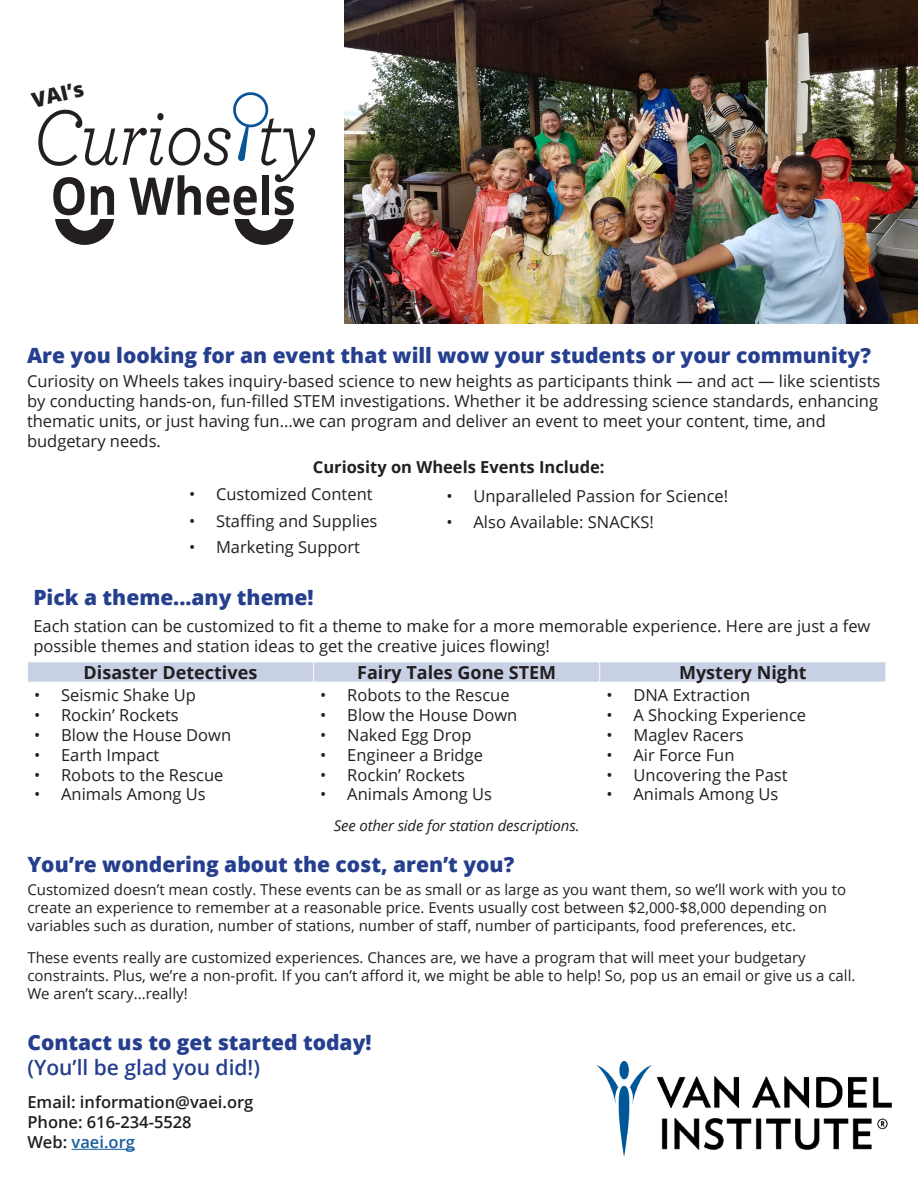
<style>
.page{position:relative;width:918px;height:1188px;background:#fff}
.page>*{position:absolute;margin:0;border:0;box-sizing:border-box;transform-origin:0 0}
.t1{font:800 21px/25.2px "Open Sans";color:#253f8e}
.t2{font:800 20.7px "Open Sans";color:#231f20}
.t3{font:700 18px "Open Sans";color:#231f20}
.t4{font:16.5px/19.8px "Open Sans";color:#231f20}
.t5{font:600 16.5px "Open Sans";color:#231f20}
.t6{font:700 16.5px "Open Sans";color:#231f20}
.t7{font:600 16.5px "Open Sans";color:#175d9e}
.t8{font:15px/18px "Open Sans";color:#231f20}
.t9{font:italic 15px "Open Sans";letter-spacing:-.01em;color:#231f20}
.s1{font-weight:600}
.s2{color:#231f20}
</style>
<div class="page">
<svg style="left:28px;top:662px;width:858px;height:20px;background:#cad1e6"></svg>
<hr style="left:72px;top:1149px;width:63px;height:1px;background:#175d9e">
<img style="left:597px;top:1062px;width:294px;height:95px">
<svg style="left:38px;top:92px;width:277px;height:153px"></svg>
<img style="left:344px;top:0;width:574px;height:324px">
<p class="t2" style="left:29px;top:85px;width:54px;rotate:-13deg">VAI’s</p>
<p class="t1" style="left:27px;top:341px;width:845px">Are you looking for an event that will wow your students or your community?</p>
<p class="t4" style="left:27px;top:371px;width:855px">Curiosity on Wheels takes inquiry-based science to new heights as participants think — and act — like scientists by conducting hands-on, fun-filled STEM investigations. Whether it be addressing science standards, enhancing thematic units, or just having fun...we can program and deliver an event to meet your content, time, and budgetary needs.</p>
<p class="t6" style="left:313px;top:456px;width:293px">Curiosity on Wheels Events Include:</p>
<p class="t4" style="left:189px;top:484px;width:185px">• Customized Content</p>
<p class="t4" style="left:189px;top:510px;width:190px">• Staffing and Supplies</p>
<p class="t4" style="left:189px;top:537px;width:173px">• Marketing Support</p>
<p class="t1" style="left:33px;top:583px;width:282px">Pick a theme...any theme!</p>
<p class="t4" style="left:33px;top:616px;width:839px">Each station can be customized to fit a theme to make for a more memorable experience. Here are just a few possible themes and station ideas to get the creative juices flowing!</p>
<p class="t3" style="left:84px;top:660px;width:175px">Disaster Detectives</p>
<p class="t3" style="left:357px;top:660px;width:201px">Fairy Tales Gone STEM</p>
<p class="t3" style="left:679px;top:660px;width:129px">Mystery Night</p>
<p class="t4" style="left:34px;top:685px;width:163px">• Seismic Shake Up</p>
<p class="t4" style="left:34px;top:705px;width:146px">• Rockin’ Rockets</p>
<p class="t4" style="left:34px;top:725px;width:199px">• Blow the House Down</p>
<p class="t4" style="left:34px;top:745px;width:127px">• Earth Impact</p>
<p class="t4" style="left:34px;top:764px;width:191px">• Robots to the Rescue</p>
<p class="t4" style="left:34px;top:784px;width:173px">• Animals Among Us</p>
<p class="t4" style="left:447px;top:485px;width:283px">• Unparalleled Passion for Science!</p>
<p class="t4" style="left:447px;top:512px;width:209px">• Also Available: SNACKS!</p>
<p class="t4" style="left:320px;top:685px;width:191px">• Robots to the Rescue</p>
<p class="t4" style="left:320px;top:705px;width:199px">• Blow the House Down</p>
<p class="t4" style="left:320px;top:725px;width:153px">• Naked Egg Drop</p>
<p class="t4" style="left:320px;top:745px;width:164px">• Engineer a Bridge</p>
<p class="t4" style="left:320px;top:764px;width:146px">• Rockin’ Rockets</p>
<p class="t4" style="left:320px;top:784px;width:173px">• Animals Among Us</p>
<p class="t4" style="left:607px;top:685px;width:145px">• DNA Extraction</p>
<p class="t4" style="left:607px;top:705px;width:201px">• A Shocking Experience</p>
<p class="t4" style="left:607px;top:725px;width:139px">• Maglev Racers</p>
<p class="t4" style="left:607px;top:745px;width:130px">• Air Force Fun</p>
<p class="t4" style="left:607px;top:764px;width:183px">• Uncovering the Past</p>
<p class="t4" style="left:607px;top:784px;width:173px">• Animals Among Us</p>
<p class="t9" style="left:334px;top:815px;width:247px">See other side for station descriptions.</p>
<p class="t1" style="left:27px;top:850px;width:488px">You’re wondering about the cost, aren’t you?</p>
<p class="t8" style="left:27px;top:880px;width:820px">Customized doesn’t mean costly. These events can be as small or as large as you want them, so we’ll work with you to create an experience to remember at a reasonable price. Events usually cost between $2,000-$8,000 depending on variables such as duration, number of stations, number of staff, number of participants, food preferences, etc.</p>
<p class="t8" style="left:27px;top:948px;width:830px">These events really are customized experiences. Chances are, we have a program that will meet your budgetary constraints. Plus, we’re a non-profit. If you can’t afford it, we might be able to help! So, pop us an email or give us a call.<br>We aren’t scary...really!</p>
<p class="t1" style="left:27px;top:1029px;width:346px">Contact us to get started today! <span class="s1">(You’ll be glad you did!)</span></p>
<p class="t5" style="left:27px;top:1091px;width:228px">Email: information@vaei.org</p>
<p class="t5" style="left:27px;top:1111px;width:166px">Phone: 616-234-5528</p>
<p class="t7" style="left:27px;top:1131px;width:109px"><span class="s2">Web:</span> vaei.org</p>
</div>
